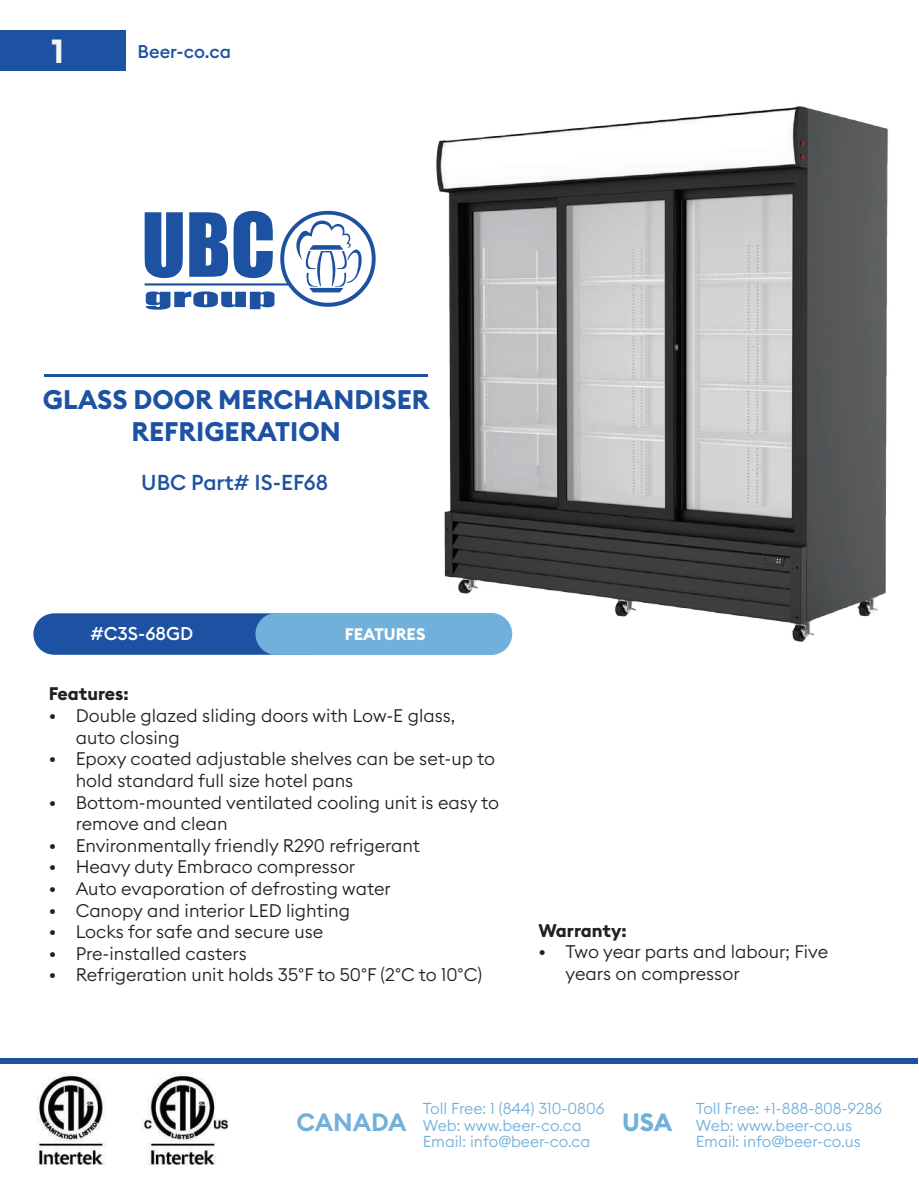
<style>
.page{position:relative;width:919px;height:1187px;background:#fff}
.page>*{position:absolute;margin:0;border:0;box-sizing:border-box;transform-origin:0 0}
.t1{font:700 33px "Euclid Square";color:#f4f5f6}
.t2{font:700 26.55px/31.8px "Euclid Square";color:#1d52a3;text-align:center}
.t3{font:600 24.75px "Euclid Square";color:#71b0db}
.t4{font:700 24.75px "Euclid Square";color:#71b0db}
.t5{font:500 21.3px "Euclid Square";color:#1d52a3}
.t6{font:500 18.3px "Euclid Square";color:#1d52a3}
.t7{font:500 18.3px "Euclid Square";color:#fff}
.t8{font:300 18px/21.6px "Euclid Square";color:#231f20}
.t9{font:700 18px "Euclid Square";color:#231f20}
.t10{font:700 16.5px "Euclid Square";color:#fff}
.t11{font:300 15.6px/16.5px "Euclid Square";color:#71b0db}
</style>
<div class="page">
<svg style="left:145px;top:211px;width:230px;height:99px"></svg>
<div style="left:33px;top:613px;width:238px;height:41px;background:#1d52a3"></div>
<div style="left:255px;top:613px;width:257px;height:42px;background:#71b0db;border-radius:21px"></div>
<div style="left:0;top:31px;width:125px;height:40px;background:#1d52a3"></div>
<hr style="left:44px;top:374px;width:383px;height:2px;background:#1d52a3">
<div style="left:0;top:1058px;width:917px;height:5px;background:#1d52a3"></div>
<img style="left:36px;top:1072px;width:192px;height:93px">
<img style="left:402px;top:106px;width:486px;height:549px">
<svg style="left:454px;top:523px;width:33px;height:13px"></svg>
<h1 class="t1" style="left:51px;top:30px;width:14px">1</h1>
<p class="t6" style="left:138px;top:40px;width:95px">Beer-co.ca</p>
<h2 class="t2" style="left:43px;top:384px;width:388px">GLASS DOOR MERCHANDISER<br>REFRIGERATION</h2>
<p class="t5" style="left:141px;top:469px;width:188px">UBC Part# IS-EF68</p>
<p class="t7" style="left:90px;top:622px;width:104px">#C3S-68GD</p>
<p class="t10" style="left:345px;top:623px;width:82px">FEATURES</p>
<p class="t9" style="left:49px;top:682px;width:82px">Features:</p>
<p class="t8" style="left:76px;top:704px;width:381px;text-indent:-27px">• Double glazed sliding doors with Low-E glass, auto closing</p>
<p class="t8" style="left:76px;top:747px;width:421px;text-indent:-27px">• Epoxy coated adjustable shelves can be set-up to hold standard full size hotel pans</p>
<p class="t8" style="left:76px;top:791px;width:425px;text-indent:-27px">• Bottom-mounted ventilated cooling unit is easy to remove and clean</p>
<p class="t8" style="left:49px;top:834px;width:373px">• Environmentally friendly R290 refrigerant</p>
<p class="t8" style="left:49px;top:855px;width:308px">• Heavy duty Embraco compressor</p>
<p class="t8" style="left:49px;top:877px;width:343px">• Auto evaporation of defrosting water</p>
<p class="t8" style="left:49px;top:899px;width:303px">• Canopy and interior LED lighting</p>
<p class="t8" style="left:49px;top:920px;width:276px">• Locks for safe and secure use</p>
<p class="t8" style="left:49px;top:942px;width:199px">• Pre-installed casters</p>
<p class="t8" style="left:49px;top:963px;width:435px">• Refrigeration unit holds 35°F to 50°F (2°C to 10°C)</p>
<p class="t9" style="left:538px;top:918px;width:90px">Warranty:</p>
<p class="t8" style="left:565px;top:940px;width:264px;text-indent:-27px">• Two year parts and labour; Five years on compressor</p>
<h3 class="t3" style="left:296px;top:1106px;width:111px">CANADA</h3>
<p class="t11" style="left:422px;top:1100px;width:183px">Toll Free: 1 (844) 310-0806<br>Web: www.beer-co.ca<br>Email: info@beer-co.ca</p>
<h3 class="t4" style="left:622px;top:1106px;width:51px">USA</h3>
<p class="t11" style="left:695px;top:1100px;width:188px">Toll Free: +1-888-808-9286<br>Web: www.beer-co.us<br>Email: info@beer-co.us</p>
</div>
